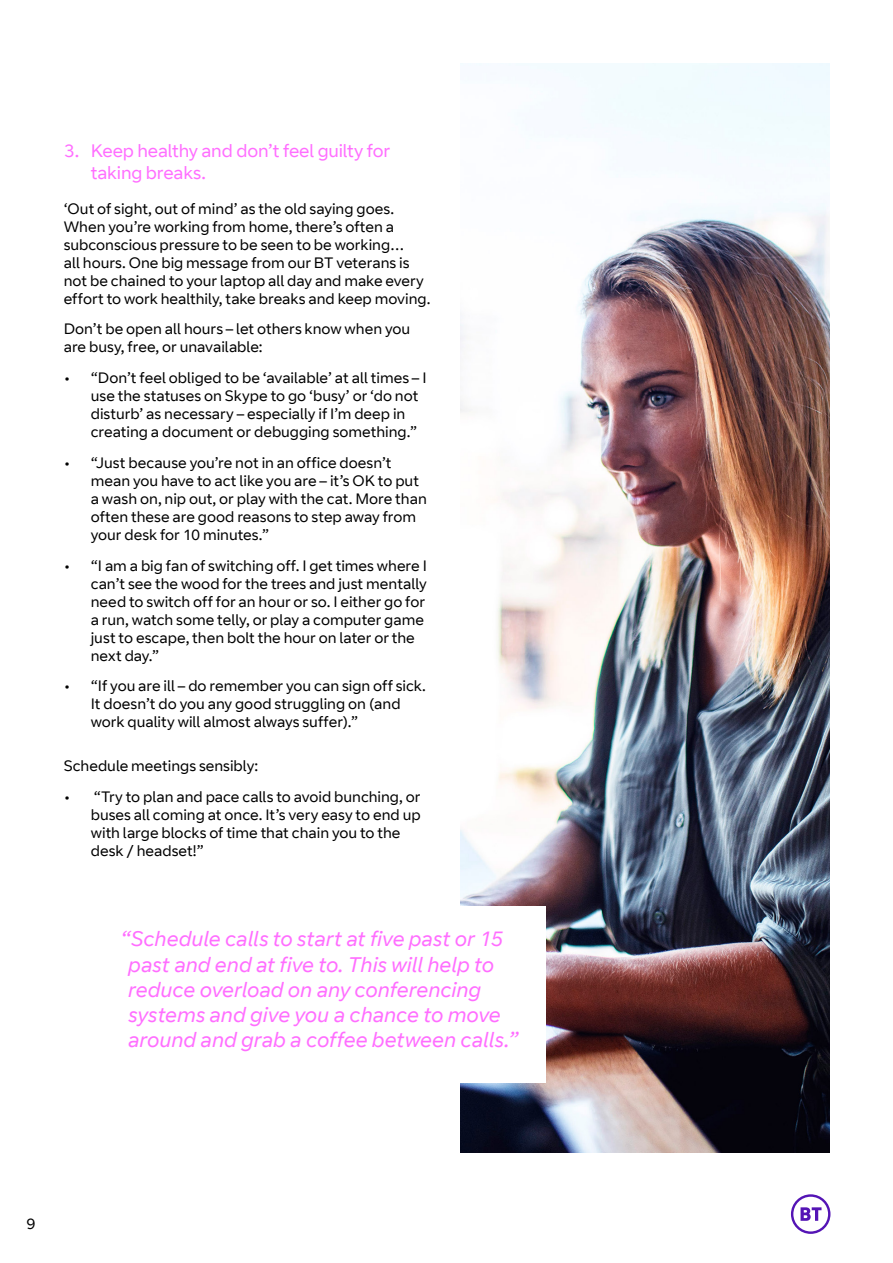
<style>
.page{position:relative;width:893px;height:1263px;background:#fff}
.page>*{position:absolute;margin:0;border:0;box-sizing:border-box;transform-origin:0 0}
.t1{font:italic 21px/25.2px "BT Curve";letter-spacing:-.005em;color:#ff6eff}
.t2{font:18px/21.6px "BT Curve";letter-spacing:-.01em;color:#ff6eff}
.t3{font:15px/18px "BT Curve";color:#000}
</style>
<div class="page">
<svg style="left:791px;top:1194px;width:39px;height:40px"></svg>
<img style="left:460px;top:64px;width:369px;height:1088px">
<div style="left:102px;top:906px;width:443px;height:176px;background:#fff"></div>
<p class="t2" style="left:91px;top:141px;width:301px;text-indent:-27px">3. Keep healthy and don’t feel guilty for taking breaks.</p>
<p class="t3" style="left:64px;top:200px;width:368px">‘Out of sight, out of mind’ as the old saying goes.<br>When you’re working from home, there’s often a subconscious pressure to be seen to be working…<br>all hours. One big message from our BT veterans is not be chained to your laptop all day and make every effort to work healthily, take breaks and keep moving.</p>
<p class="t3" style="left:64px;top:321px;width:348px">Don’t be open all hours – let others know when you are busy, free, or unavailable:</p>
<p class="t3" style="left:91px;top:369px;width:337px;text-indent:-27px">• “Don’t feel obliged to be ‘available’ at all times – I use the statuses on Skype to go ‘busy’ or ‘do not disturb’ as necessary – especially if I’m deep in creating a document or debugging something.”</p>
<p class="t3" style="left:91px;top:454px;width:338px;text-indent:-27px">• “Just because you’re not in an office doesn’t mean you have to act like you are – it’s OK to put a wash on, nip out, or play with the cat. More than often these are good reasons to step away from your desk for 10 minutes.”</p>
<p class="t3" style="left:91px;top:557px;width:338px;text-indent:-27px">• “I am a big fan of switching off. I get times where I can’t see the wood for the trees and just mentally need to switch off for an hour or so. I either go for a run, watch some telly, or play a computer game just to escape, then bolt the hour on later or the next day.”</p>
<p class="t3" style="left:91px;top:678px;width:337px;text-indent:-27px">• “If you are ill – do remember you can sign off sick.<br>It doesn’t do you any good struggling on (and work quality will almost always suffer).”</p>
<p class="t3" style="left:64px;top:757px;width:196px">Schedule meetings sensibly:</p>
<p class="t3" style="left:91px;top:788px;width:331px;text-indent:-27px">• “Try to plan and pace calls to avoid bunching, or buses all coming at once. It’s very easy to end up with large blocks of time that chain you to the desk / headset!”</p>
<h1 class="t1" style="left:128px;top:927px;width:392px;text-indent:-8px">“Schedule calls to start at five past or 15 past and end at five to. This will help to reduce overload on any conferencing systems and give you a chance to move around and grab a coffee between calls.”</h1>
<p class="t3" style="left:27px;top:1215px;width:11px">9</p>
</div>
